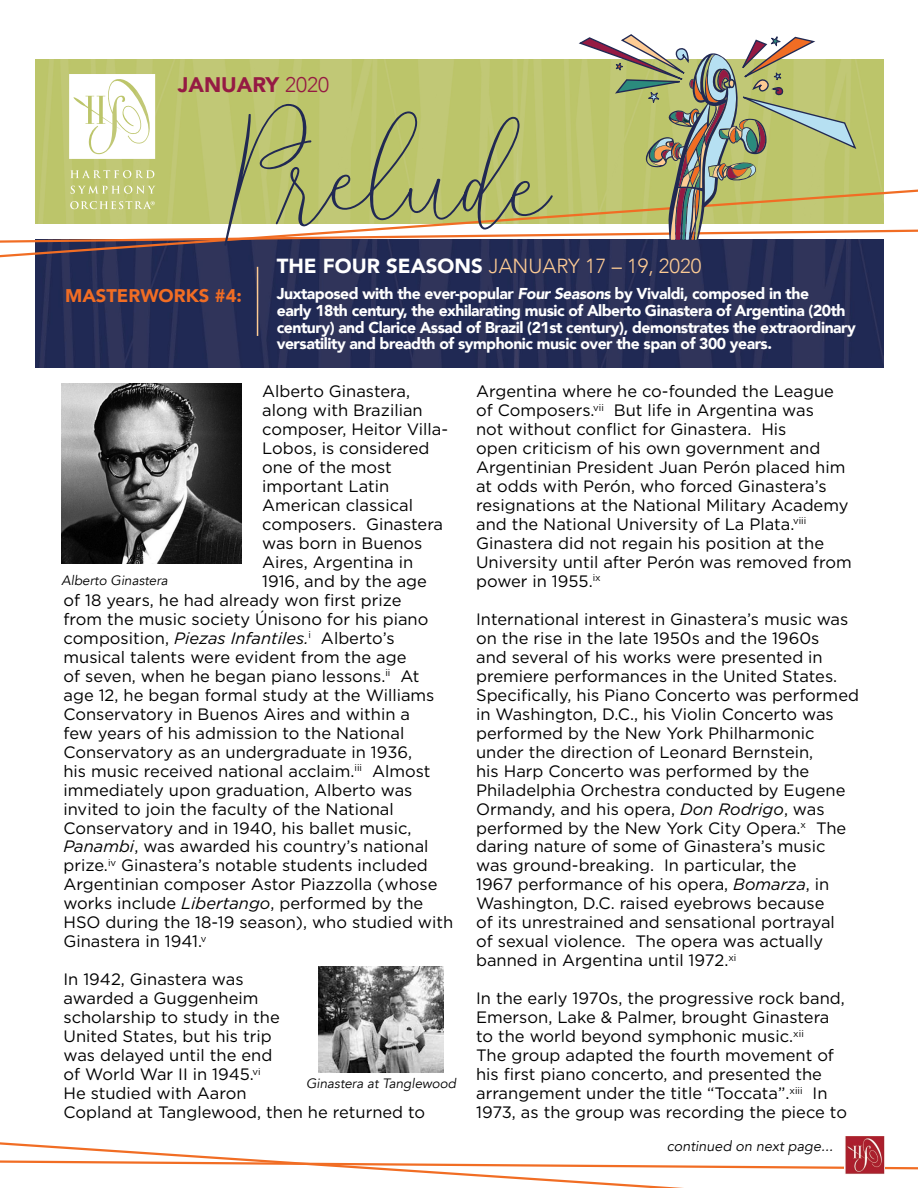
<style>
.page{position:relative;width:918px;height:1188px;background:#fff}
.page>*{position:absolute;margin:0;border:0;box-sizing:border-box;transform-origin:0 0}
.t1{font:900 21.15px "Avenir";color:#951a43}
.t2{font:300 20.4px "Avenir";color:#fdcb94}
.t3{font:900 18.3px "Avenir";color:#f16d24}
.t4{font:16.5px/19px "Gotham";color:#000}
.t5{font:900 15.75px/16.8px "Avenir";letter-spacing:-.03em;color:#fff}
.t6{font:italic 14.4px "Avenir";color:#000}
.t7{font:italic 13.5px "Avenir";color:#000}
.s1{font-weight:300}
.s2{font-weight:900;color:#fff}
.s3{font-style:italic}
</style>
<div class="page">
<img style="left:36px;top:265px;width:847px;height:102px">
<hr style="left:257px;top:267px;width:1px;height:69px;background:#fdcb94">
<img style="left:62px;top:384px;width:180px;height:180px">
<svg style="left:0;top:1142px;width:918px;height:46px"></svg>
<img style="left:845px;top:1137px;width:40px;height:37px">
<svg style="left:0;top:245px;width:884px;height:20px;background:#32365b"></svg>
<svg style="left:0;top:34px;width:918px;height:211px"></svg>
<img style="left:318px;top:967px;width:125px;height:106px">
<p class="t1" style="left:178px;top:67px;width:153px">JANUARY <span class="s1">2020</span></p>
<p class="t3" style="left:65px;top:280px;width:178px">MASTERWORKS #4:</p>
<p class="t2" style="left:277px;top:254px;width:426px"><span class="s2">THE FOUR SEASONS</span> JANUARY 17 – 19, 2020</p>
<p class="t5" style="left:277px;top:285px;width:581px">Juxtaposed with the ever-popular <span class="s3">Four Seasons</span> by Vivaldi, composed in the<br>early 18th century, the exhilarating music of Alberto Ginastera of Argentina (20th century) and Clarice Assad of Brazil (21st century), demonstrates the extraordinary versatility and breadth of symphonic music over the span of 300 years.</p>
<p class="t4" style="left:262px;top:381px;width:149px">Alberto Ginastera,</p>
<p class="t4" style="left:262px;top:400px;width:162px">along with Brazilian</p>
<p class="t4" style="left:262px;top:419px;width:188px">composer, Heitor Villa-</p>
<p class="t4" style="left:262px;top:438px;width:169px">Lobos, is considered</p>
<p class="t4" style="left:262px;top:457px;width:131px">one of the most</p>
<p class="t4" style="left:262px;top:476px;width:129px">important Latin</p>
<p class="t4" style="left:262px;top:495px;width:152px">American classical</p>
<p class="t4" style="left:262px;top:514px;width:183px">composers. Ginastera</p>
<p class="t4" style="left:262px;top:533px;width:162px">was born in Buenos</p>
<p class="t4" style="left:262px;top:552px;width:153px">Aires, Argentina in</p>
<p class="t4" style="left:262px;top:571px;width:166px">1916, and by the age</p>
<p class="t4" style="left:63px;top:590px;width:340px">of 18 years, he had already won first prize</p>
<p class="t4" style="left:63px;top:609px;width:366px">from the music society Únisono for his piano</p>
<p class="t4" style="left:63px;top:628px;width:333px">composition, <span class="s3">Piezas Infantiles.</span><sup>i</sup> Alberto’s</p>
<p class="t4" style="left:63px;top:647px;width:344px">musical talents were evident from the age</p>
<p class="t4" style="left:63px;top:666px;width:358px">of seven, when he began piano lessons.<sup>ii</sup> At</p>
<p class="t4" style="left:63px;top:685px;width:373px">age 12, he began formal study at the Williams</p>
<p class="t4" style="left:63px;top:704px;width:348px">Conservatory in Buenos Aires and within a</p>
<p class="t4" style="left:63px;top:723px;width:342px">few years of his admission to the National</p>
<p class="t4" style="left:63px;top:742px;width:350px">Conservatory as an undergraduate in 1936,</p>
<p class="t4" style="left:63px;top:761px;width:369px">his music received national acclaim.<sup>iii</sup> Almost</p>
<p class="t4" style="left:63px;top:780px;width:351px">immediately upon graduation, Alberto was</p>
<p class="t4" style="left:63px;top:799px;width:332px">invited to join the faculty of the National</p>
<p class="t4" style="left:63px;top:818px;width:350px">Conservatory and in 1940, his ballet music,</p>
<p class="t4" style="left:63px;top:837px;width:367px"><span class="s3">Panambi</span>, was awarded his country’s national</p>
<p class="t4" style="left:63px;top:856px;width:366px">prize.<sup>iv</sup> Ginastera’s notable students included</p>
<p class="t4" style="left:63px;top:875px;width:376px">Argentinian composer Astor Piazzolla (whose</p>
<p class="t4" style="left:63px;top:894px;width:361px">works include <span class="s3">Libertango</span>, performed by the</p>
<p class="t4" style="left:63px;top:913px;width:391px">HSO during the 18-19 season), who studied with</p>
<p class="t4" style="left:63px;top:932px;width:144px">Ginastera in 1941.<sup>v</sup></p>
<p class="t4" style="left:63px;top:970px;width:363px">In 1942, Ginastera was<br>awarded a Guggenheim<br>scholarship to study in the<br>United States, but his trip<br>was delayed until the end<br>of World War II in 1945.<sup>vi<br></sup>He studied with Aaron<br>Copland at Tanglewood, then he returned to</p>
<p class="t7" style="left:62px;top:572px;width:108px">Alberto Ginastera</p>
<p class="t7" style="left:306px;top:1075px;width:152px">Ginastera at Tanglewood</p>
<p class="t4" style="left:476px;top:381px;width:377px">Argentina where he co-founded the League of Composers.<sup>vii</sup> But life in Argentina was<br>not without conflict for Ginastera. His<br>open criticism of his own government and Argentinian President Juan Perón placed him at odds with Perón, who forced Ginastera’s resignations at the National Military Academy and the National University of La Plata.<sup>viii </sup>Ginastera did not regain his position at the University until after Perón was removed from power in 1955.<sup>ix</sup></p>
<p class="t4" style="left:476px;top:609px;width:384px">International interest in Ginastera’s music was on the rise in the late 1950s and the 1960s<br>and several of his works were presented in premiere performances in the United States.<br>Specifically, his Piano Concerto was performed in Washington, D.C., his Violin Concerto was performed by the New York Philharmonic under the direction of Leonard Bernstein,<br>his Harp Concerto was performed by the Philadelphia Orchestra conducted by Eugene Ormandy, and his opera, <span class="s3">Don Rodrigo</span>, was performed by the New York City Opera.<sup>x</sup> The daring nature of some of Ginastera’s music was ground-breaking. In particular, the<br>1967 performance of his opera, <span class="s3">Bomarza</span>, in Washington, D.C. raised eyebrows because<br>of its unrestrained and sensational portrayal<br>of sexual violence. The opera was actually banned in Argentina until 1972.<sup>xi</sup></p>
<p class="t4" style="left:476px;top:989px;width:372px">In the early 1970s, the progressive rock band, Emerson, Lake &amp; Palmer, brought Ginastera to the world beyond symphonic music.<sup>xii<br></sup>The group adapted the fourth movement of his first piano concerto, and presented the arrangement under the title “Toccata”.<sup>xiii</sup> In 1973, as the group was recording the piece to</p>
<p class="t6" style="left:667px;top:1138px;width:168px">continued on next page...</p>
</div>
